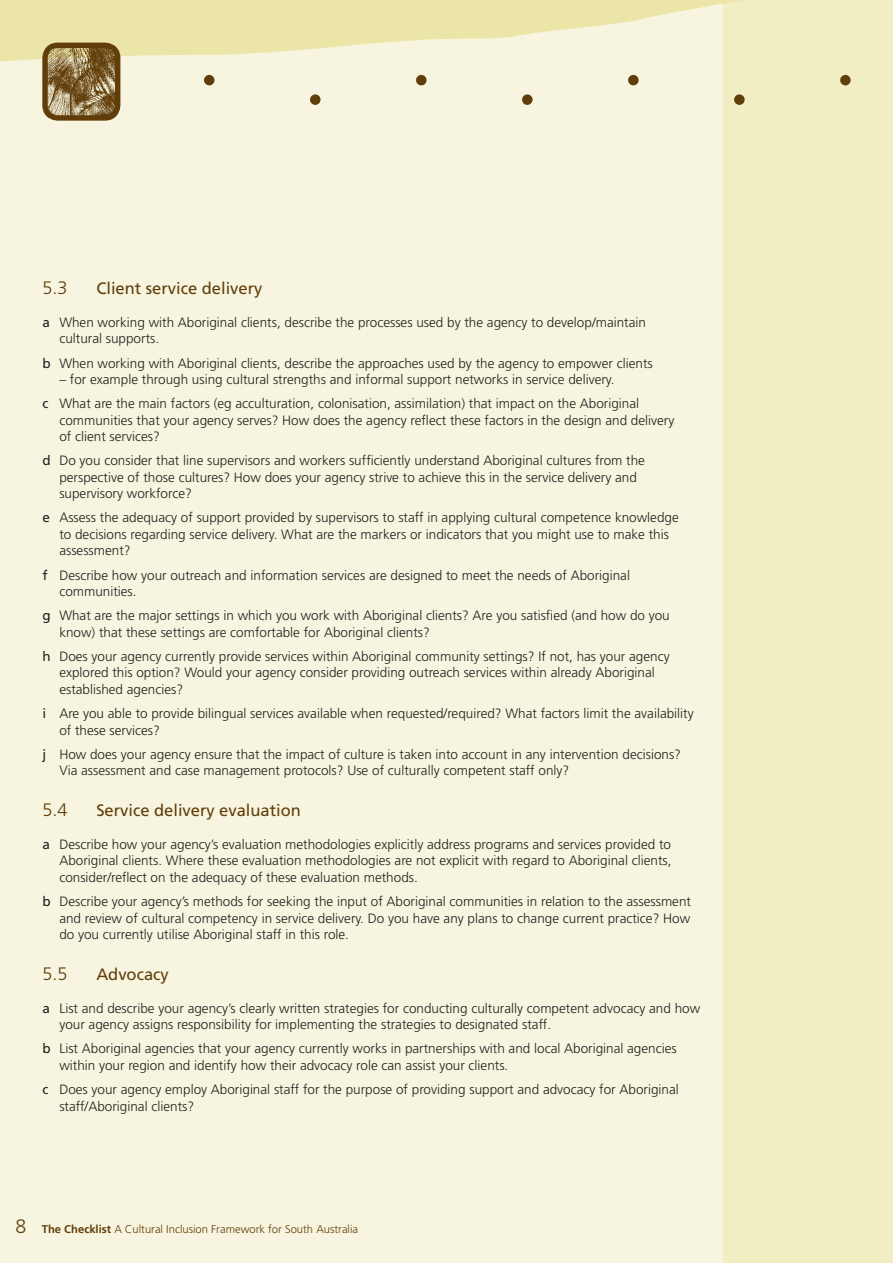
<style>
.page{position:relative;width:893px;height:1263px;background:#fff}
.page>*{position:absolute;margin:0;border:0;box-sizing:border-box;transform-origin:0 0}
.t1{font:300 18px "Frutiger";color:#613d0a}
.t2{font:16.5px "Frutiger";color:#613d0a}
.t3{font:300 13.5px/16.5px "Frutiger";color:#231f20}
.t4{font:300 11.25px "Frutiger";color:#613d0a}
.s1{font-weight:400}
.s2{font-size:19.5px}
.s3{font-weight:700}
</style>
<div class="page">
<div style="left:0;top:0;width:892px;height:1263px;background:#f7f5df"></div>
<div style="left:723px;top:0;width:169px;height:1263px;background:#f2eec4"></div>
<svg style="left:0;top:0;width:742px;height:62px;fill:#ece5a8"></svg>
<div style="left:204px;top:75px;width:10px;height:10px;background:#613d0a;border-radius:50%"></div>
<div style="left:310px;top:94px;width:10px;height:11px;background:#613d0a;border-radius:50%"></div>
<div style="left:416px;top:75px;width:10px;height:10px;background:#613d0a;border-radius:50%"></div>
<div style="left:522px;top:94px;width:10px;height:11px;background:#613d0a;border-radius:50%"></div>
<div style="left:628px;top:75px;width:10px;height:10px;background:#613d0a;border-radius:50%"></div>
<div style="left:734px;top:94px;width:10px;height:11px;background:#613d0a;border-radius:50%"></div>
<div style="left:840px;top:75px;width:10px;height:10px;background:#613d0a;border-radius:50%"></div>
<img style="left:45px;top:45px;width:73px;height:73px;border-radius:13px">
<div style="left:42px;top:43px;width:78px;height:78px;border:5px solid #613d0a;border-radius:13px"></div>
<h1 class="t1" style="left:42px;top:280px;width:27px">5.3</h1>
<p class="t2" style="left:96px;top:281px;width:167px">Client service delivery</p>
<p class="t3" style="left:59px;top:315px;width:588px;text-indent:-17px"><span class="s1">a</span> When working with Aboriginal clients, describe the processes used by the agency to develop/maintain cultural supports.</p>
<p class="t3" style="left:42px;top:356px;width:612px"><span class="s1">b</span> When working with Aboriginal clients, describe the approaches used by the agency to empower clients</p>
<p class="t3" style="left:42px;top:368px;width:598px;line-height:24.2px;text-align:center">– for example through using cultural strengths and informal support networks in service delivery.<br><span class="s1">c</span> What are the main factors (eg acculturation, colonisation, assimilation) that impact on the Aboriginal</p>
<p class="t3" style="left:59px;top:413px;width:616px">communities that your agency serves? How does the agency reflect these factors in the design and delivery of client services?</p>
<p class="t3" style="left:59px;top:453px;width:587px;text-indent:-17px"><span class="s1">d</span> Do you consider that line supervisors and workers sufficiently understand Aboriginal cultures from the perspective of those cultures? How does your agency strive to achieve this in the service delivery and supervisory workforce?</p>
<p class="t3" style="left:59px;top:511px;width:621px;text-indent:-17px"><span class="s1">e</span> Assess the adequacy of support provided by supervisors to staff in applying cultural competence knowledge to decisions regarding service delivery. What are the markers or indicators that you might use to make this assessment?</p>
<p class="t3" style="left:59px;top:568px;width:572px;text-indent:-17px"><span class="s1">f</span> Describe how your outreach and information services are designed to meet the needs of Aboriginal communities.</p>
<p class="t3" style="left:59px;top:608px;width:612px;text-indent:-17px"><span class="s1">g</span> What are the major settings in which you work with Aboriginal clients? Are you satisfied (and how do you know) that these settings are comfortable for Aboriginal clients?</p>
<p class="t3" style="left:59px;top:649px;width:612px;text-indent:-17px"><span class="s1">h</span> Does your agency currently provide services within Aboriginal community settings? If not, has your agency explored this option? Would your agency consider providing outreach services within already Aboriginal established agencies?</p>
<p class="t3" style="left:59px;top:706px;width:636px;text-indent:-17px"><span class="s1">i</span> Are you able to provide bilingual services available when requested/required? What factors limit the availability of these services?</p>
<p class="t3" style="left:59px;top:747px;width:623px;text-indent:-17px"><span class="s1">j</span> How does your agency ensure that the impact of culture is taken into account in any intervention decisions?<br>Via assessment and case management protocols? Use of culturally competent staff only?</p>
<h1 class="t1" style="left:42px;top:802px;width:27px">5.4</h1>
<p class="t2" style="left:96px;top:804px;width:206px">Service delivery evaluation</p>
<p class="t3" style="left:59px;top:837px;width:613px;text-align:justify;text-indent:-17px"><span class="s1">a</span> Describe how your agency’s evaluation methodologies explicitly address programs and services provided to Aboriginal clients. Where these evaluation methodologies are not explicit with regard to Aboriginal clients, consider/reflect on the adequacy of these evaluation methods.</p>
<p class="t3" style="left:59px;top:894px;width:633px;text-align:justify;text-indent:-17px"><span class="s1">b</span> Describe your agency’s methods for seeking the input of Aboriginal communities in relation to the assessment and review of cultural competency in service delivery. Do you have any plans to change current practice? How do you currently utilise Aboriginal staff in this role.</p>
<h1 class="t1" style="left:42px;top:966px;width:27px">5.5</h1>
<p class="t2" style="left:96px;top:967px;width:74px">Advocacy</p>
<p class="t3" style="left:59px;top:1001px;width:642px;text-indent:-17px"><span class="s1">a</span> List and describe your agency’s clearly written strategies for conducting culturally competent advocacy and how your agency assigns responsibility for implementing the strategies to designated staff.</p>
<p class="t3" style="left:59px;top:1041px;width:619px;text-indent:-17px"><span class="s1">b</span> List Aboriginal agencies that your agency currently works in partnerships with and local Aboriginal agencies within your region and identify how their advocacy role can assist your clients.</p>
<p class="t3" style="left:59px;top:1082px;width:621px;text-indent:-17px"><span class="s1">c</span> Does your agency employ Aboriginal staff for the purpose of providing support and advocacy for Aboriginal staff/Aboriginal clients?</p>
<p class="t4" style="left:16px;top:1225px;width:344px"><span class="s2">8</span> <span class="s3">The Checklist</span> A Cultural Inclusion Framework for South Australia</p>
</div>
